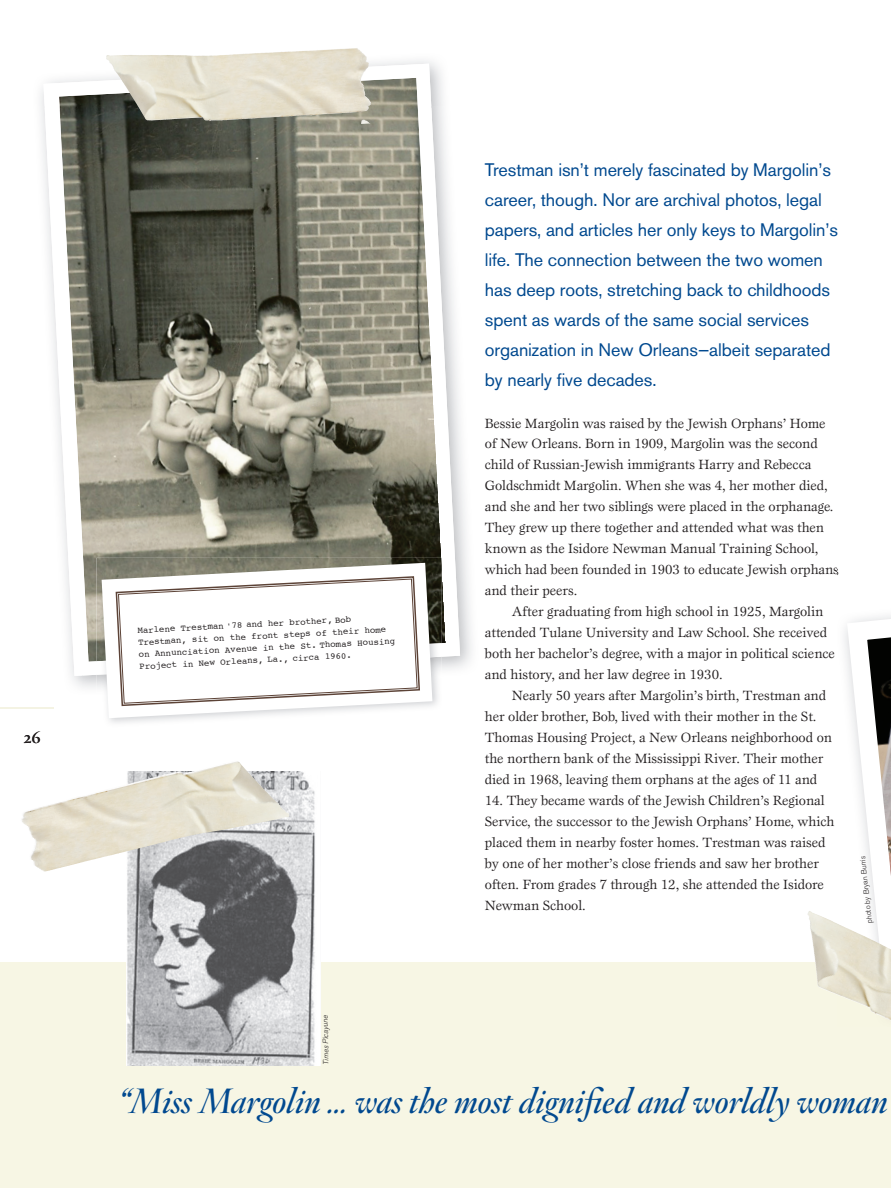
<style>
.page{position:relative;width:891px;height:1188px;background:#fff}
.page>*{position:absolute;margin:0;border:0;box-sizing:border-box;transform-origin:0 0}
.t1{font:italic 34.5px "Hoefler Titling HTF Sm";letter-spacing:-.005em;color:#01498f}
.t2{font:18px/30px "Akzidenz Grotesk BE";letter-spacing:-.005em;color:#01498f}
.t3{font:18px "Hoefler Titling HTF Sm Roman";color:#231f20}
.t4{font:13.8px/21px "Esprit";letter-spacing:-.005em;color:#231f20}
.t5{font:9px/12px "Courier";color:#231f20}
.t6{font:300 7.5px "Akzidenz Grotesk BE";color:#231f20}
.t7{font:italic 300 7.5px "Akzidenz Grotesk BE";color:#231f20}
</style>
<div class="page">
<hr style="left:0;top:708px;width:54px;height:1px;background:#eae8c9">
<div style="left:0;top:962px;width:891px;height:226px;background:#f7f6e4"></div>
<svg style="left:837px;top:615px;width:54px;height:403px"></svg>
<img style="left:40px;top:53px;width:395px;height:53px">
<img style="left:82px;top:676px;width:15px;height:15px">
<svg style="left:43px;top:64px;width:417px;height:612px"></svg>
<img style="left:97px;top:558px;width:345px;height:117px">
<svg style="left:102px;top:563px;width:330px;height:155px"></svg>
<img style="left:107px;top:55px;width:81px;height:1px">
<img style="left:810px;top:911px;width:78px;height:37px">
<img style="left:126px;top:772px;width:195px;height:293px">
<img style="left:207px;top:817px;width:82px;height:16px">
<svg style="left:115px;top:575px;width:306px;height:188px"></svg>
<svg style="left:117px;top:578px;width:301px;height:127px"></svg>
<h2 class="t3" style="left:24px;top:725px;width:18px">26</h2>
<p class="t5" style="left:137px;top:625px;width:258px;rotate:-3deg">Marlene Trestman '78 and her brother, Bob Trestman, sit on the front steps of their home on Annunciation Avenue in the St. Thomas Housing Project in New Orleans, La., circa 1960.</p>
<p class="t7" style="left:322px;top:1065px;width:51px;rotate:-91deg">Times Picayune</p>
<p class="t2" style="left:485px;top:154px;width:355px">Trestman isn’t merely fascinated by Margolin’s career, though. Nor are archival photos, legal papers, and articles her only keys to Margolin’s life. The connection between the two women has deep roots, stretching back to childhoods spent as wards of the same social services organization in New Orleans—albeit separated by nearly five decades.</p>
<p class="t4" style="left:485px;top:412px;width:356px">Bessie Margolin was raised by the Jewish Orphans’ Home of New Orleans. Born in 1909, Margolin was the second child of Russian-Jewish immigrants Harry and Rebecca Goldschmidt Margolin. When she was 4, her mother died, and she and her two siblings were placed in the orphanage.<br>They grew up there together and attended what was then known as the Isidore Newman Manual Training School, which had been founded in 1903 to educate Jewish orphans and their peers.</p>
<p class="t4" style="left:485px;top:601px;width:352px;text-indent:27px">After graduating from high school in 1925, Margolin attended Tulane University and Law School. She received both her bachelor’s degree, with a major in political science and history, and her law degree in 1930.</p>
<p class="t4" style="left:485px;top:685px;width:349px;text-indent:27px">Nearly 50 years after Margolin’s birth, Trestman and her older brother, Bob, lived with their mother in the St.<br>Thomas Housing Project, a New Orleans neighborhood on the northern bank of the Mississippi River. Their mother died in 1968, leaving them orphans at the ages of 11 and</p>
<p class="t4" style="left:485px;top:790px;width:351px">14. They became wards of the Jewish Children’s Regional Service, the successor to the Jewish Orphans’ Home, which placed them in nearby foster homes. Trestman was raised by one of her mother’s close friends and saw her brother often. From grades 7 through 12, she attended the Isidore Newman School.</p>
<p class="t6" style="left:865px;top:924px;width:69px;rotate:-96deg">photo by Bryan Burris</p>
<h1 class="t1" style="left:119px;top:1078px;width:770px">“Miss Margolin … was the most dignified and worldly woman</h1>
</div>
